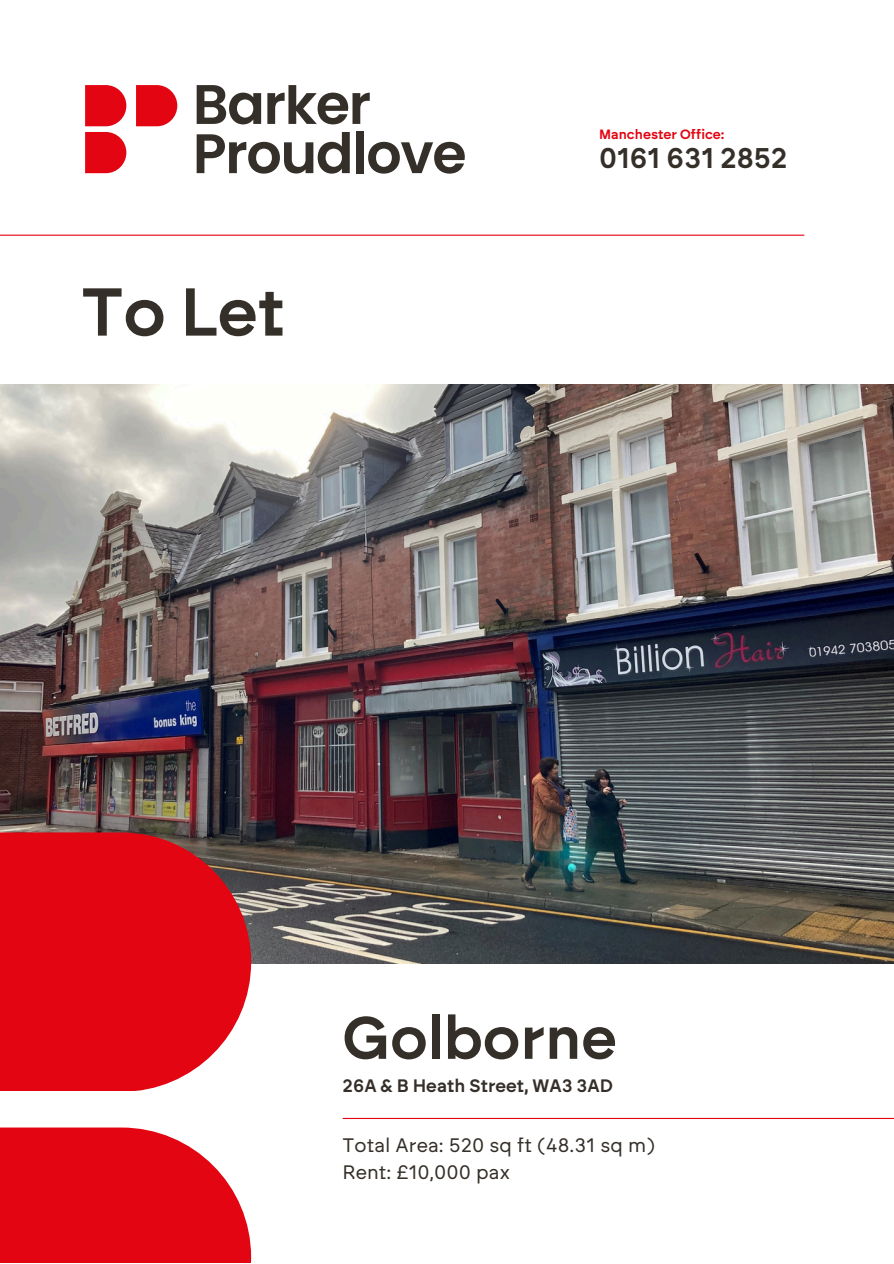
<style>
.page{position:relative;width:894px;height:1264px;background:#fff}
.page>*{position:absolute;margin:0;border:0;box-sizing:border-box;transform-origin:0 0}
.t1{font:600 67.5px "Brockmann";color:#352f29}
.t2{font:600 60px "Brockmann";color:#352f29}
.t3{font:600 28.5px "Brockmann";color:#352f29}
.t4{font:19.5px/27px "Brockmann";color:#352f29}
.t5{font:600 18px "Brockmann";color:#352f29}
.t6{font:600 13.5px "Brockmann";color:#e30512}
</style>
<div class="page">
<img style="left:0;top:385px;width:893px;height:578px">
<svg style="left:0;top:832px;width:251px;height:259px;background:#dc1622"></svg>
<svg style="left:0;top:1127px;width:251px;height:136px;background:#e6202b"></svg>
<hr style="left:342px;top:1117px;width:551px;height:1px;background:#e30512">
<svg style="left:85px;top:132px;width:41px;height:41px;background:#e51e2a"></svg>
<svg style="left:85px;top:85px;width:41px;height:41px;background:#e51e2a"></svg>
<svg style="left:136px;top:85px;width:41px;height:41px;background:#e51e2a"></svg>
<svg style="left:196px;top:85px;width:65px;height:39px"></svg>
<svg style="left:267px;top:85px;width:102px;height:39px"></svg>
<svg style="left:196px;top:132px;width:153px;height:42px"></svg>
<div style="left:356px;top:132px;width:7px;height:41px;background:#352f29"></div>
<svg style="left:368px;top:142px;width:96px;height:32px"></svg>
<hr style="left:0;top:235px;width:804px;height:1px;background:#e30512">
<p class="t1" style="left:81px;top:271px;width:205px">To Let</p>
<h3 class="t6" style="left:599px;top:126px;width:127px">Manchester Office:</h3>
<h4 class="t3" style="left:599px;top:141px;width:190px">0161 631 2852</h4>
<h1 class="t2" style="left:342px;top:1001px;width:275px">Golborne</h1>
<h2 class="t5" style="left:342px;top:1074px;width:271px">26A &amp; B Heath Street, WA3 3AD</h2>
<p class="t4" style="left:342px;top:1131px;width:313px">Total Area: 520 sq ft (48.31 sq m)<br>Rent: £10,000 pax</p>
</div>
